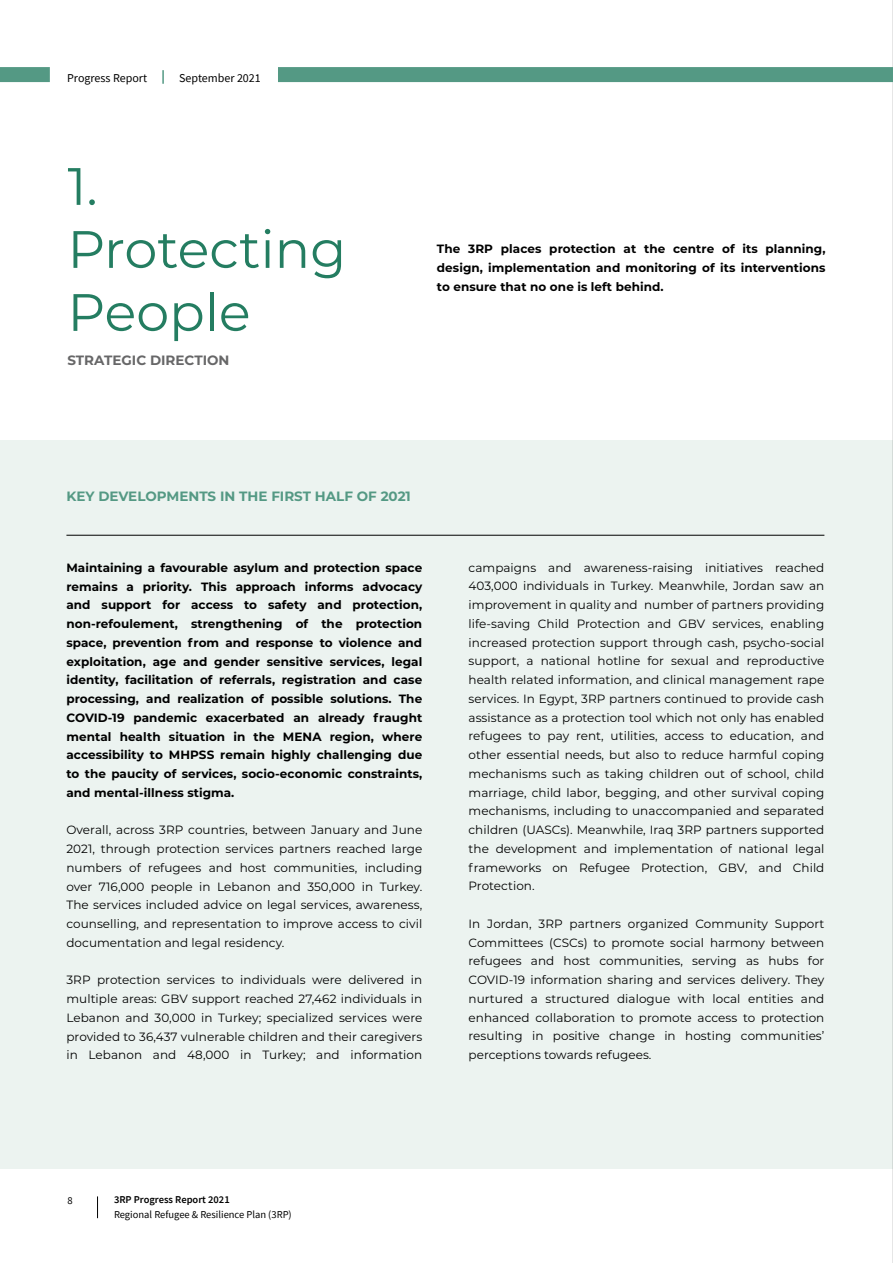
<style>
.page{position:relative;width:893px;height:1263px;background:#fff}
.page>*{position:absolute;margin:0;border:0;box-sizing:border-box;transform-origin:0 0}
.t1{font:52.5px/63px "Montserrat";color:#247d61}
.t2{font:700 13.5px "Montserrat";color:#549984}
.t3{font:700 13.5px "Montserrat";color:#676768}
.t4{font:12px/18.8px "Montserrat";letter-spacing:.005em;color:#000;text-align:justify}
.t5{font:700 12px/18.8px "Montserrat";letter-spacing:.005em;color:#000;text-align:justify}
.t6{font:12px "Source Sans Pro";color:#000}
.t7{font:10.5px "Source Sans Pro";color:#000}
.t8{font:600 10.5px "Source Sans Pro";color:#000}
</style>
<div class="page">
<svg style="left:97px;top:1196px;width:1px;height:22px"></svg>
<div style="left:0;top:441px;width:893px;height:728px;background:#ecf3f0"></div>
<hr style="left:66px;top:535px;width:758px;height:1px;background:#000">
<svg style="left:162px;top:70px;width:2px;height:14px"></svg>
<hr style="left:892px;top:0;width:1px;height:1263px;background:#000">
<div style="left:278px;top:67px;width:615px;height:15px;background:#549984"></div>
<div style="left:0;top:67px;width:50px;height:15px;background:#549984"></div>
<p class="t6" style="left:67px;top:70px;width:81px">Progress Report</p>
<p class="t6" style="left:179px;top:70px;width:83px">September 2021</p>
<h1 class="t1" style="left:68px;top:153px;width:280px">1.<br>Protecting<br>People</h1>
<p class="t3" style="left:68px;top:351px;width:163px">STRATEGIC DIRECTION</p>
<p class="t5" style="left:437px;top:239px;width:390px">The 3RP places protection at the centre of its planning, design, implementation and monitoring of its interventions to ensure that no one is left behind.</p>
<p class="t2" style="left:66px;top:486px;width:346px">KEY DEVELOPMENTS IN THE FIRST HALF OF 2021</p>
<p class="t5" style="left:66px;top:558px;width:357px">Maintaining a favourable asylum and protection space remains a priority. This approach informs advocacy and support for access to safety and protection, non-refoulement, strengthening of the protection space, prevention from and response to violence and exploitation, age and gender sensitive services, legal identity, facilitation of referrals, registration and case processing, and realization of possible solutions. The COVID-19 pandemic exacerbated an already fraught mental health situation in the MENA region, where accessibility to MHPSS remain highly challenging due to the paucity of services, socio-economic constraints, and mental-illness stigma.</p>
<p class="t4" style="left:66px;top:820px;width:357px">Overall, across 3RP countries, between January and June 2021, through protection services partners reached large numbers of refugees and host communities, including over 716,000 people in Lebanon and 350,000 in Turkey.<br>The services included advice on legal services, awareness, counselling, and representation to improve access to civil documentation and legal residency.</p>
<p class="t4" style="left:66px;top:970px;width:357px">3RP protection services to individuals were delivered in multiple areas: GBV support reached 27,462 individuals in Lebanon and 30,000 in Turkey; specialized services were provided to 36,437 vulnerable children and their caregivers in Lebanon and 48,000 in Turkey; and information</p>
<p class="t4" style="left:469px;top:558px;width:357px">campaigns and awareness-raising initiatives reached 403,000 individuals in Turkey. Meanwhile, Jordan saw an improvement in quality and number of partners providing life-saving Child Protection and GBV services, enabling increased protection support through cash, psycho-social support, a national hotline for sexual and reproductive health related information, and clinical management rape services. In Egypt, 3RP partners continued to provide cash assistance as a protection tool which not only has enabled refugees to pay rent, utilities, access to education, and other essential needs, but also to reduce harmful coping mechanisms such as taking children out of school, child marriage, child labor, begging, and other survival coping mechanisms, including to unaccompanied and separated children (UASCs). Meanwhile, Iraq 3RP partners supported the development and implementation of national legal frameworks on Refugee Protection, GBV, and Child Protection.</p>
<p class="t4" style="left:469px;top:914px;width:357px">In Jordan, 3RP partners organized Community Support Committees (CSCs) to promote social harmony between refugees and host communities, serving as hubs for COVID-19 information sharing and services delivery. They nurtured a structured dialogue with local entities and enhanced collaboration to promote access to protection resulting in positive change in hosting communities’ perceptions towards refugees.</p>
<p class="t7" style="left:68px;top:1193px;width:7px">8</p>
<p class="t8" style="left:114px;top:1193px;width:117px">3RP Progress Report 2021</p>
<p class="t7" style="left:114px;top:1208px;width:179px">Regional Refugee &amp; Resilience Plan (3RP)</p>
</div>
